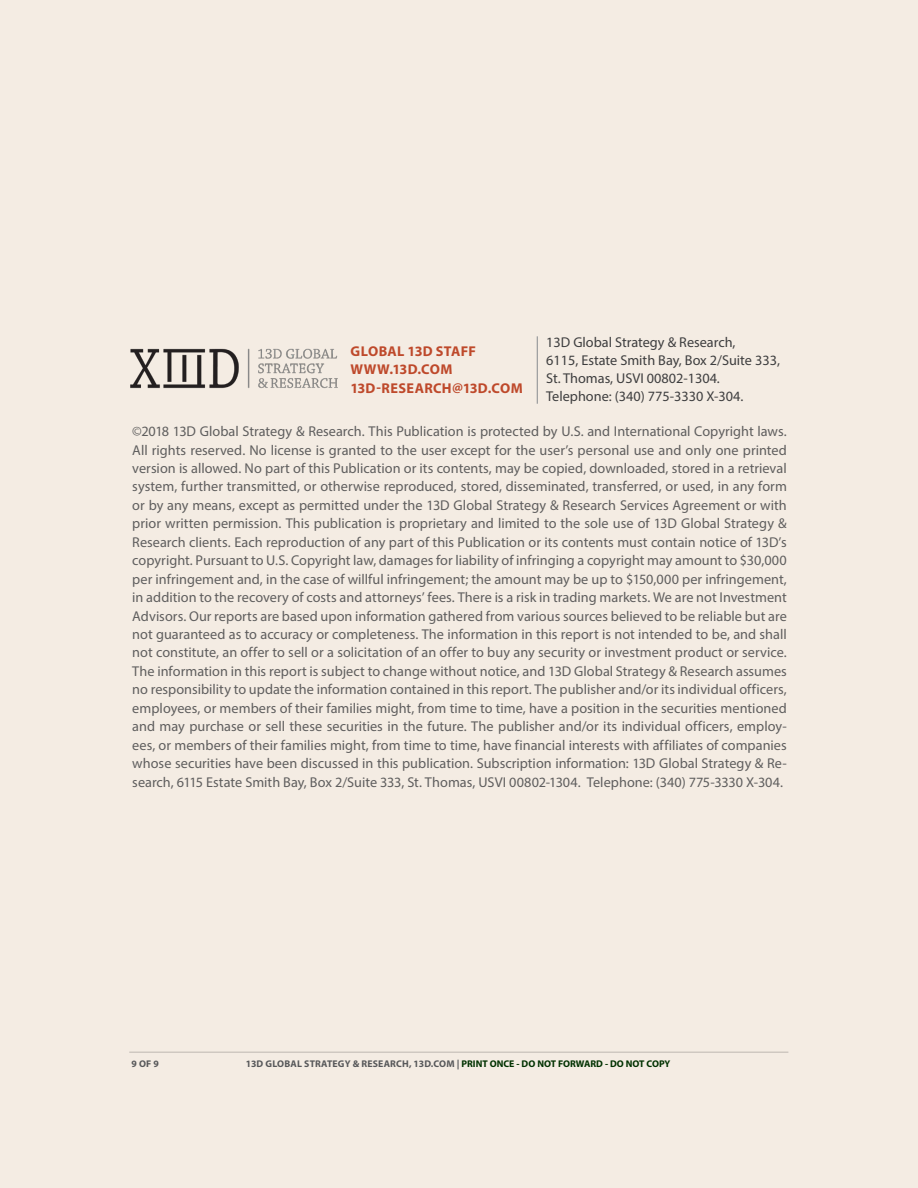
<style>
.page{position:relative;width:918px;height:1188px;background:#f4ece3}
.page>*{position:absolute;margin:0;border:0;box-sizing:border-box;transform-origin:0 0}
.t1{font:14.25px/18.5px "Myriad Pro";color:#5f5e5e;text-align:justify}
.t2{font:14.25px/18px "Myriad Pro";color:#3e3e3f}
.t3{font:700 14.25px/18.3px "Myriad Pro";letter-spacing:.02em;color:#be492b}
.t4{font:700 9.75px "Myriad Pro";color:#57585a}
.s1{color:#003100}
</style>
<div class="page">
<hr style="left:129px;top:1052px;width:659px;height:1px;background:#231f20">
<hr style="left:537px;top:336px;width:1px;height:68px;background:#939598">
<img style="left:130px;top:348px;width:208px;height:41px">
<p class="t3" style="left:350px;top:342px;width:174px">GLOBAL 13D STAFF<br>WWW.13D.COM<br>13D-RESEARCH@13D.COM</p>
<p class="t2" style="left:546px;top:333px;width:235px">13D Global Strategy &amp; Research,<br>6115, Estate Smith Bay, Box 2/Suite 333, St. Thomas, USVI 00802-1304.<br>Telephone: (340) 775-3330 X-304.</p>
<p class="t1" style="left:132px;top:422px;width:656px">©2018 13D Global Strategy &amp; Research. This Publication is protected by U.S. and International Copyright laws.<br>All rights reserved. No license is granted to the user except for the user’s personal use and only one printed version is allowed. No part of this Publication or its contents, may be copied, downloaded, stored in a retrieval system, further transmitted, or otherwise reproduced, stored, disseminated, transferred, or used, in any form or by any means, except as permitted under the 13D Global Strategy &amp; Research Services Agreement or with prior written permission. This publication is proprietary and limited to the sole use of 13D Global Strategy &amp; Research clients. Each reproduction of any part of this Publication or its contents must contain notice of 13D’s copyright. Pursuant to U.S. Copyright law, damages for liability of infringing a copyright may amount to $30,000 per infringement and, in the case of willful infringement; the amount may be up to $150,000 per infringement, in addition to the recovery of costs and attorneys’ fees. There is a risk in trading markets. We are not Investment Advisors. Our reports are based upon information gathered from various sources believed to be reliable but are not guaranteed as to accuracy or completeness. The information in this report is not intended to be, and shall not constitute, an offer to sell or a solicitation of an offer to buy any security or investment product or service.<br>The information in this report is subject to change without notice, and 13D Global Strategy &amp; Research assumes no responsibility to update the information contained in this report. The publisher and/or its individual officers, employees, or members of their families might, from time to time, have a position in the securities mentioned and may purchase or sell these securities in the future. The publisher and/or its individual officers, employ&shy;ees, or members of their families might, from time to time, have financial interests with affiliates of companies whose securities have been discussed in this publication. Subscription information: 13D Global Strategy &amp; Re&shy;search, 6115 Estate Smith Bay, Box 2/Suite 333, St. Thomas, USVI 00802-1304. Telephone: (340) 775-3330 X-304.</p>
<p class="t4" style="left:132px;top:1058px;width:29px">9 OF 9</p>
<p class="t4" style="left:246px;top:1058px;width:426px">13D GLOBAL STRATEGY &amp; RESEARCH, 13D.COM | <span class="s1">PRINT ONCE - DO NOT FORWARD - DO NOT COPY</span></p>
</div>
